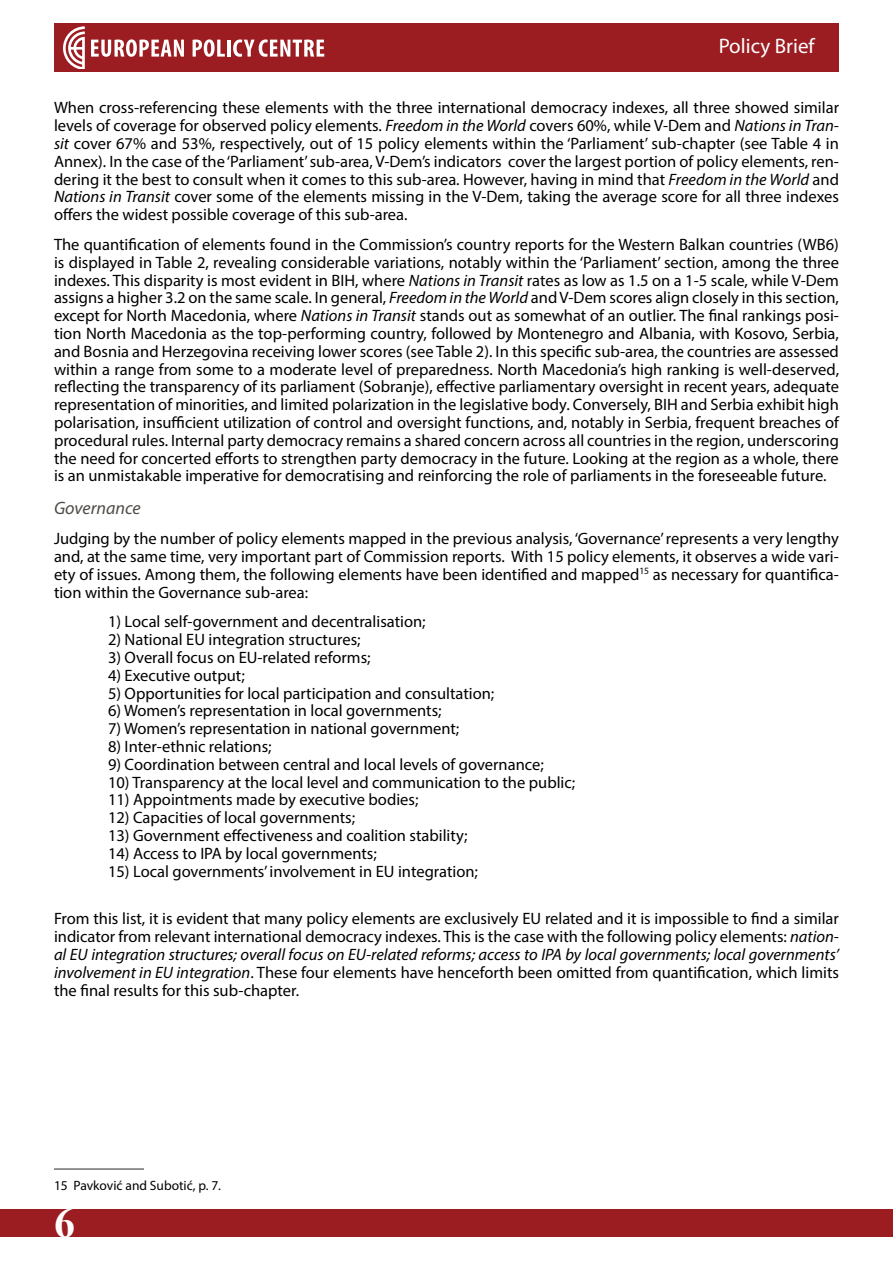
<style>
.page{position:relative;width:893px;height:1263px;background:#fff}
.page>*{position:absolute;margin:0;border:0;box-sizing:border-box;transform-origin:0 0}
.t1{font:700 42px "Times New Roman";color:#fff}
.t2{font:21px "Myriad Pro";color:#fff}
.Heading_2{font:italic 18px "Myriad Pro";color:#4f4b45}
.List_Paragraph{font:16.5px/17.9px "Myriad Pro";color:#000;text-align:justify}
.Footnote_style{font:13.5px "Myriad Pro";color:#000}
.s1{font-style:italic}
</style>
<div class="page">
<div style="left:0;top:1209px;width:893px;height:28px;background:#9b1c21"></div>
<div style="left:54px;top:24px;width:785px;height:48px;background:#9b1c21"></div>
<svg style="left:63px;top:26px;width:22px;height:43px"></svg>
<svg style="left:91px;top:39px;width:93px;height:18px"></svg>
<svg style="left:193px;top:39px;width:32px;height:18px"></svg>
<hr style="left:227px;top:40px;width:4px;height:17px;background:#feffff">
<svg style="left:233px;top:39px;width:91px;height:18px"></svg>
<hr style="left:54px;top:1168px;width:90px;height:2px;background:#6e7072">
<p class="t2" style="left:719px;top:33px;width:98px">Policy Brief</p>
<p class="List_Paragraph" style="left:54px;top:99px;width:786px">When cross-referencing these elements with the three international democracy indexes, all three showed similar levels of coverage for observed policy elements. <span class="s1">Freedom in the World</span> covers 60%, while V-Dem and <span class="s1">Nations in Tran&shy;sit</span> cover 67% and 53%, respectively, out of 15 policy elements within the ‘Parliament’ sub-chapter (see Table 4 in Annex). In the case of the ‘Parliament’ sub-area, V-Dem’s indicators cover the largest portion of policy elements, ren&shy;dering it the best to consult when it comes to this sub-area. However, having in mind that <span class="s1">Freedom in the World</span> and <span class="s1">Nations in Transit</span> cover some of the elements missing in the V-Dem, taking the average score for all three indexes offers the widest possible coverage of this sub-area.</p>
<p class="List_Paragraph" style="left:54px;top:235px;width:787px">The quantification of elements found in the Commission’s country reports for the Western Balkan countries (WB6) is displayed in Table 2, revealing considerable variations, notably within the ‘Parliament’ section, among the three indexes. This disparity is most evident in BIH, where <span class="s1">Nations in Transit</span> rates as low as 1.5 on a 1-5 scale, while V-Dem assigns a higher 3.2 on the same scale. In general, <span class="s1">Freedom in the World</span> and V-Dem scores align closely in this section, except for North Macedonia, where <span class="s1">Nations in Transit</span> stands out as somewhat of an outlier. The final rankings posi&shy;tion North Macedonia as the top-performing country, followed by Montenegro and Albania, with Kosovo, Serbia, and Bosnia and Herzegovina receiving lower scores (see Table 2). In this specific sub-area, the countries are assessed within a range from some to a moderate level of preparedness. North Macedonia’s high ranking is well-deserved, reflecting the transparency of its parliament (Sobranje), effective parliamentary oversight in recent years, adequate representation of minorities, and limited polarization in the legislative body. Conversely, BIH and Serbia exhibit high polarisation, insufficient utilization of control and oversight functions, and, notably in Serbia, frequent breaches of procedural rules. Internal party democracy remains a shared concern across all countries in the region, underscoring the need for concerted efforts to strengthen party democracy in the future. Looking at the region as a whole, there is an unmistakable imperative for democratising and reinforcing the role of parliaments in the foreseeable future.</p>
<p class="Heading_2" style="left:54px;top:497px;width:88px">Governance</p>
<p class="List_Paragraph" style="left:54px;top:529px;width:786px">Judging by the number of policy elements mapped in the previous analysis, ‘Governance’ represents a very lengthy and, at the same time, very important part of Commission reports. With 15 policy elements, it observes a wide vari&shy;ety of issues. Among them, the following elements have been identified and mapped<sup>15</sup> as necessary for quantifica&shy;tion within the Governance sub-area:</p>
<p class="List_Paragraph" style="left:108px;top:613px;width:319px">1) Local self-government and decentralisation;</p>
<p class="List_Paragraph" style="left:108px;top:630px;width:254px">2) National EU integration structures;</p>
<p class="List_Paragraph" style="left:108px;top:648px;width:264px">3) Overall focus on EU-related reforms;</p>
<p class="List_Paragraph" style="left:108px;top:666px;width:138px">4) Executive output;</p>
<p class="List_Paragraph" style="left:108px;top:684px;width:388px">5) Opportunities for local participation and consultation;</p>
<p class="List_Paragraph" style="left:108px;top:702px;width:335px">6) Women’s representation in local governments;</p>
<p class="List_Paragraph" style="left:108px;top:719px;width:353px">7) Women’s representation in national government;</p>
<p class="List_Paragraph" style="left:108px;top:737px;width:165px">8) Inter-ethnic relations;</p>
<p class="List_Paragraph" style="left:108px;top:755px;width:437px">9) Coordination between central and local levels of governance;</p>
<p class="List_Paragraph" style="left:108px;top:773px;width:469px">10) Transparency at the local level and communication to the public;</p>
<p class="List_Paragraph" style="left:108px;top:791px;width:312px">11) Appointments made by executive bodies;</p>
<p class="List_Paragraph" style="left:108px;top:808px;width:249px">12) Capacities of local governments;</p>
<p class="List_Paragraph" style="left:108px;top:826px;width:361px">13) Government effectiveness and coalition stability;</p>
<p class="List_Paragraph" style="left:108px;top:844px;width:270px">14) Access to IPA by local governments;</p>
<p class="List_Paragraph" style="left:108px;top:862px;width:371px">15) Local governments’ involvement in EU integration;</p>
<p class="List_Paragraph" style="left:54px;top:909px;width:786px">From this list, it is evident that many policy elements are exclusively EU related and it is impossible to find a similar indicator from relevant international democracy indexes. This is the case with the following policy elements: <span class="s1">nation&shy;al EU integration structures; overall focus on EU-related reforms; access to IPA by local governments; local governments’ involvement in EU integration</span>. These four elements have henceforth been omitted from quantification, which limits the final results for this sub-chapter.</p>
<p class="Footnote_style" style="left:54px;top:1177px;width:169px">15 Pavković and Subotić, p. 7.</p>
<h1 class="t1" style="left:54px;top:1193px;width:22px">6</h1>
</div>
